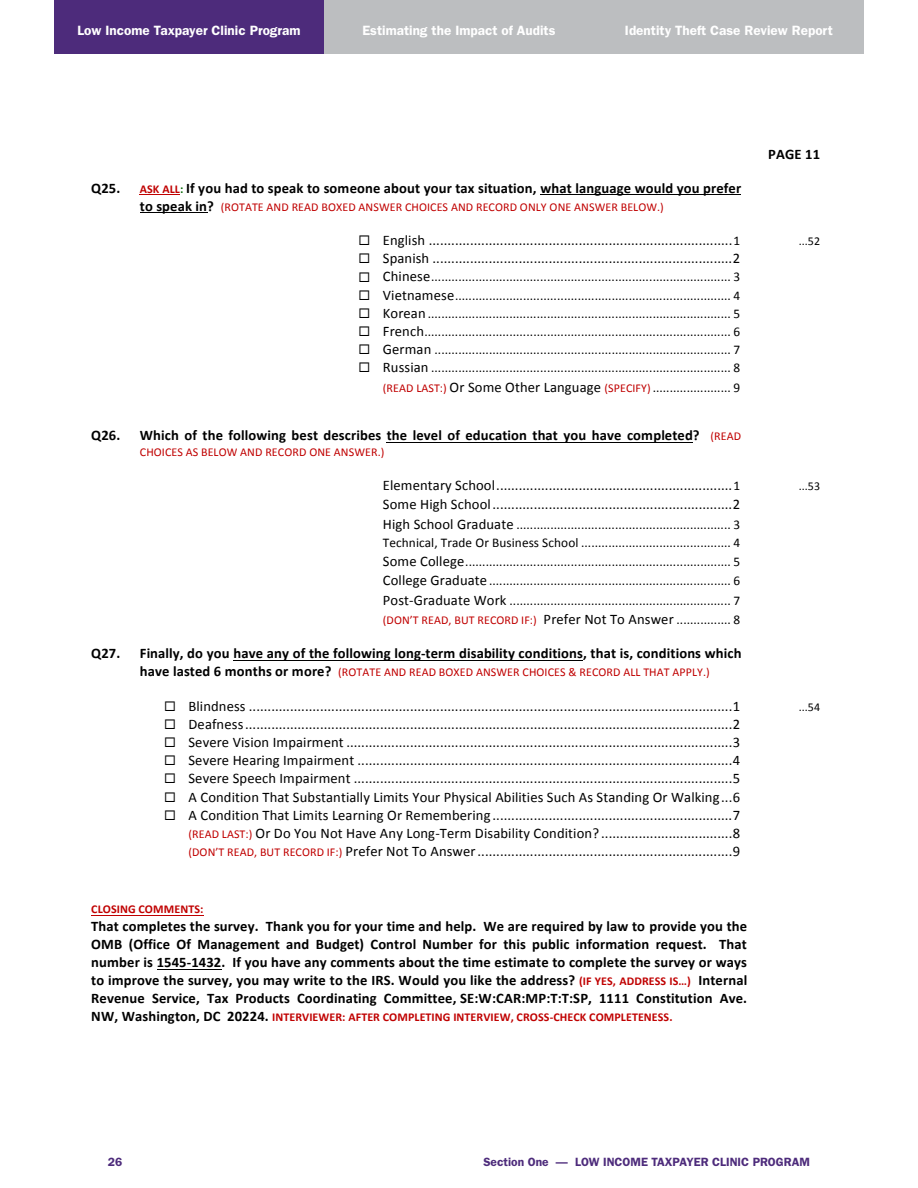
<style>
.page{position:relative;width:918px;height:1188px;background:#fff}
.page>*{position:absolute;margin:0;border:0;box-sizing:border-box;transform-origin:0 0}
.t1{font:14.55px/18.1px "Calibri";letter-spacing:.01em;color:#000;text-align:justify}
.t2{font:700 14.55px/18px "Calibri";letter-spacing:.01em;color:#000;text-align:justify}
.t3{font:600 13.5px "Franklin Gothic";color:#fff}
.t4{font:13.35px/18.1px "Calibri";letter-spacing:.01em;color:#000;text-align:justify}
.t5{font:12px "Calibri";letter-spacing:.005em;color:#c00000}
.t6{font:700 12px "Calibri";letter-spacing:.005em;color:#c00000}
.t7{font:600 12px "Franklin Gothic";color:#4d2b7b}
.t8{font:12px "Calibri";color:#000}
.s1{font-size:12px;color:#c00000}
.s2{font-size:12px;color:#060}
.s3{font-weight:700;font-size:14.55px;color:#000}
.s4{font-size:13.35px}
.s5{font-size:14.55px}
.s6{font-weight:400;font-size:12px;color:#c00000}
.s7{font-size:14.55px;color:#000}
.s8{font-size:13.35px;color:#000}
</style>
<div class="page">
<div style="left:54px;top:0;width:270px;height:54px;background:#4d2b7b"></div>
<div style="left:324px;top:0;width:270px;height:54px;background:#bcbec0"></div>
<div style="left:594px;top:0;width:270px;height:54px;background:#bcbec0"></div>
<hr style="left:140px;top:194px;width:40px;height:1px;background:#c00000">
<hr style="left:540px;top:195px;width:201px;height:1px;background:#000">
<hr style="left:140px;top:213px;width:67px;height:1px;background:#000">
<hr style="left:387px;top:442px;width:306px;height:1px;background:#000">
<hr style="left:234px;top:660px;width:349px;height:1px;background:#000">
<hr style="left:91px;top:915px;width:112px;height:1px;background:#c00000">
<hr style="left:157px;top:969px;width:65px;height:1px;background:#000">
<p class="t3" style="left:78px;top:23px;width:224px">Low Income Taxpayer Clinic Program</p>
<p class="t3" style="left:362px;top:23px;width:195px">Estimating the Impact of Audits</p>
<p class="t3" style="left:625px;top:23px;width:210px">Identity Theft Case Review Report</p>
<p class="t2" style="left:768px;top:145px;width:53px">PAGE 11</p>
<p class="t2" style="left:91px;top:179px;width:31px">Q25.</p>
<p class="t2" style="left:140px;top:179px;width:603px"><span class="s1">ASK ALL</span><span class="s2">:</span> If you had to speak to someone about your tax situation, what language would you prefer</p>
<p class="t5" style="left:140px;top:199px;width:526px"><span class="s3">to speak in?</span> (ROTATE AND READ BOXED ANSWER CHOICES AND RECORD ONLY ONE ANSWER BELOW.)</p>
<p class="t1" style="left:383px;top:231px;width:359px">English .................................................................................<span class="s4">1</span></p>
<p class="t8" style="left:799px;top:234px;width:23px">...52</p>
<p class="t1" style="left:383px;top:250px;width:359px">Spanish ................................................................................ 2</p>
<p class="t4" style="left:383px;top:268px;width:359px"><span class="s5">Chinese</span>........................................................................................ 3<br><span class="s5">Vietnamese</span>................................................................................. 4<br><span class="s5">Korean</span> ......................................................................................... 5<br><span class="s5">French</span>.......................................................................................... 6<br><span class="s5">German</span> ....................................................................................... 7<br><span class="s5">Russian</span> ........................................................................................ 8</p>
<p class="t4" style="left:383px;top:378px;width:359px"><span class="s1">(READ LAST:)</span> <span class="s5">Or Some Other Language</span> <span class="s1">(SPECIFY)</span> ....................... 9</p>
<p class="t2" style="left:91px;top:426px;width:31px">Q26.</p>
<p class="t2" style="left:140px;top:426px;width:603px">Which of the following best describes the level of education that you have completed? <span class="s6">(READ</span></p>
<p class="t5" style="left:140px;top:444px;width:246px">CHOICES AS BELOW AND RECORD ONE ANSWER.)</p>
<p class="t1" style="left:383px;top:476px;width:359px">Elementary School...............................................................<span class="s4">1</span></p>
<p class="t8" style="left:799px;top:478px;width:23px">...53</p>
<p class="t1" style="left:383px;top:495px;width:359px">Some High School................................................................ 2</p>
<p class="t4" style="left:383px;top:515px;width:359px;line-height:19px"><span class="s5">High School Graduate</span> ............................................................... 3<br>Technical, Trade Or Business School ............................................ 4<br><span class="s5">Some College</span>.............................................................................. 5<br><span class="s5">College Graduate</span> ....................................................................... 6<br><span class="s5">Post--‐Graduate Work</span> ................................................................. 7</p>
<p class="t5" style="left:383px;top:613px;width:359px">(DON’T READ, BUT RECORD IF:) <span class="s7">Prefer Not To Answer</span> <span class="s8">................ 8</span></p>
<p class="t2" style="left:91px;top:644px;width:31px">Q27.</p>
<p class="t2" style="left:140px;top:644px;width:603px">Finally, do you have any of the following long--‐term disability conditions, that is, conditions which</p>
<p class="t5" style="left:140px;top:665px;width:572px"><span class="s3">have lasted 6 months or more?</span> (ROTATE AND READ BOXED ANSWER CHOICES &amp; RECORD ALL THAT APPLY.)</p>
<p class="t1" style="left:188px;top:697px;width:553px">Blindness ................................................................................................................................. 1</p>
<p class="t8" style="left:799px;top:699px;width:23px">...54</p>
<p class="t1" style="left:188px;top:715px;width:553px">Deafness.................................................................................................................................. 2<br>Severe Vision Impairment ....................................................................................................... 3<br>Severe Hearing Impairment .................................................................................................... 4<br>Severe Speech Impairment ..................................................................................................... 5<br>A Condition That Substantially Limits Your Physical Abilities Such As Standing Or Walking... 6<br>A Condition That Limits Learning Or Remembering ................................................................ 7 <span class="s1">(READ LAST:)</span> Or Do You Not Have Any Long--‐Term Disability Condition? ................................... 8 <span class="s1">(DON’T READ, BUT RECORD IF:)</span> Prefer Not To Answer.................................................................... 9</p>
<p class="t6" style="left:91px;top:902px;width:114px">CLOSING COMMENTS:</p>
<p class="t2" style="left:91px;top:917px;width:657px">That completes the survey. Thank you for your time and help. We are required by law to provide you the OMB (Office Of Management and Budget) Control Number for this public information request. That number is 1545--‐1432. If you have any comments about the time estimate to complete the survey or ways to improve the survey, you may write to the IRS. Would you like the address? <span class="s1">(IF YES, ADDRESS IS…)</span> Internal Revenue Service, Tax Products Coordinating Committee, SE:W:CAR:MP:T:T:SP, 1111 Constitution Ave.</p>
<p class="t6" style="left:91px;top:1010px;width:583px"><span class="s7">NW, Washington, DC 20224.</span> INTERVIEWER: AFTER COMPLETING INTERVIEW, CROSS--‐CHECK COMPLETENESS.</p>
<p class="t7" style="left:108px;top:1154px;width:16px">26</p>
<p class="t7" style="left:483px;top:1154px;width:328px">Section One — LOW INCOME TAXPAYER CLINIC PROGRAM</p>
</div>
